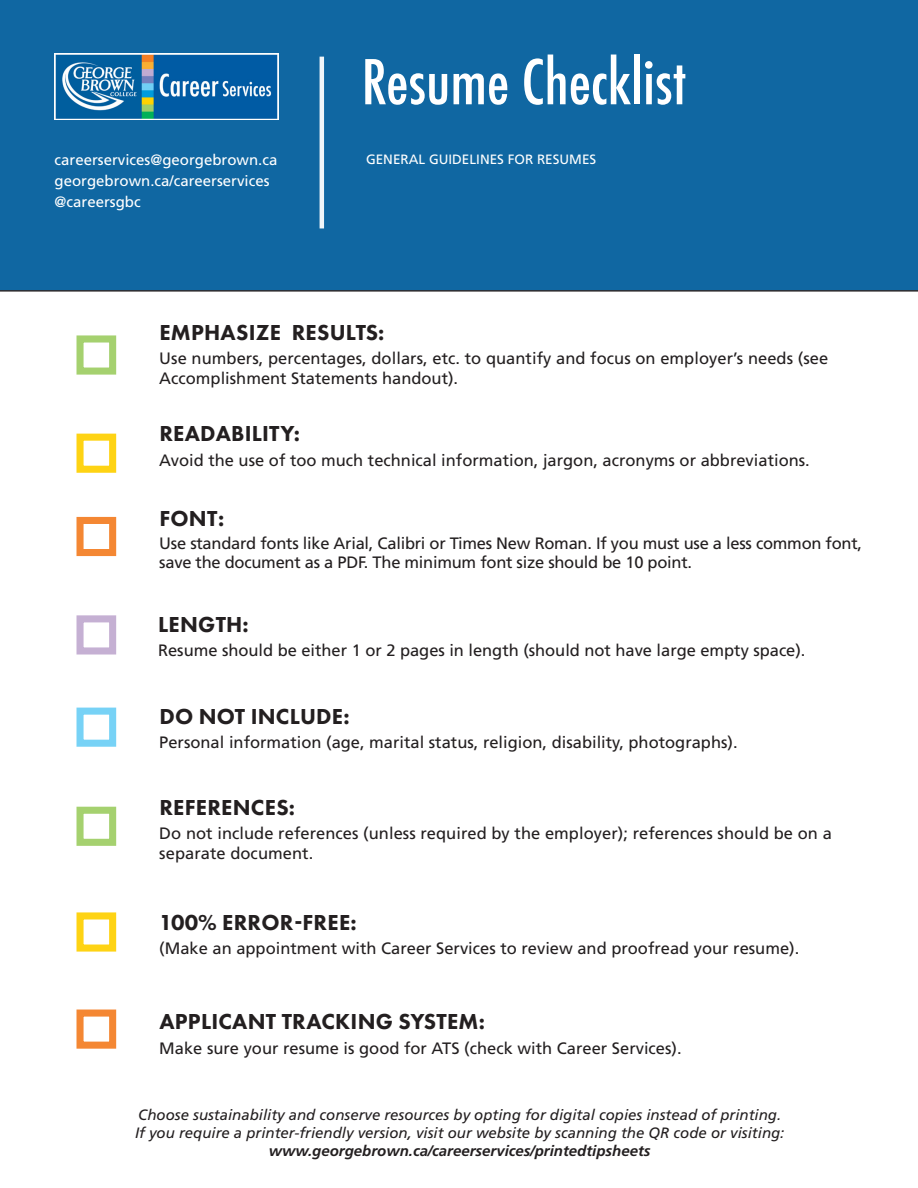
<style>
.page{position:relative;width:918px;height:1188px;background:#fff}
.page>*{position:absolute;margin:0;border:0;box-sizing:border-box;transform-origin:0 0}
.t1{font:500 condensed 60px "Futura";color:#fff}
.Subhead{font:800 22.5px "Futura PT";letter-spacing:.01em;color:#231f20}
.List{font:16.5px/19.5px "Frutiger LT Std";color:#231f20}
.t2{font:italic 15px/18px "Frutiger LT Std";color:#231f20}
.t3{font:15px/21px "Frutiger LT Std";color:#fff}
.t4{font:italic 700 15px "Frutiger LT Std";color:#231f20}
.t5{font:13.5px "Frutiger LT Std";color:#fff}
</style>
<div class="page">
<div style="left:0;top:0;width:918px;height:292px;background:#1067a2"></div>
<hr style="left:320px;top:57px;width:4px;height:171px;background:#f0f5f9">
<img style="left:54px;top:54px;width:224px;height:66px">
<div style="left:77px;top:807px;width:39px;height:39px;border:7px solid #9fce66"></div>
<div style="left:77px;top:708px;width:39px;height:39px;border:7px solid #6ed0f6"></div>
<div style="left:77px;top:1010px;width:39px;height:39px;border:7px solid #f47f26"></div>
<div style="left:77px;top:615px;width:39px;height:40px;border:7px solid #c2abd1"></div>
<div style="left:77px;top:912px;width:39px;height:40px;border:7px solid #fed105"></div>
<div style="left:77px;top:517px;width:39px;height:39px;border:7px solid #f47f26"></div>
<div style="left:77px;top:434px;width:39px;height:39px;border:7px solid #fed105"></div>
<div style="left:77px;top:335px;width:39px;height:40px;border:7px solid #9fce66"></div>
<h1 class="t1" style="left:362px;top:44px;width:326px">Resume Checklist</h1>
<p class="t3" style="left:55px;top:149px;width:224px">careerservices@georgebrown.ca georgebrown.ca/careerservices @careersgbc</p>
<p class="t5" style="left:366px;top:151px;width:232px">GENERAL GUIDELINES FOR RESUMES</p>
<p class="Subhead" style="left:159px;top:318px;width:227px">EMPHASIZE RESULTS:</p>
<p class="List" style="left:159px;top:349px;width:670px">Use numbers, percentages, dollars, etc. to quantify and focus on employer’s needs (see<br>Accomplishment Statements handout).</p>
<p class="Subhead" style="left:159px;top:420px;width:142px">READABILITY:</p>
<p class="List" style="left:159px;top:450px;width:652px">Avoid the use of too much technical information, jargon, acronyms or abbreviations.</p>
<p class="Subhead" style="left:159px;top:504px;width:67px">FONT:</p>
<p class="List" style="left:159px;top:533px;width:704px">Use standard fonts like Arial, Calibri or Times New Roman. If you must use a less common font, save the document as a PDF. The minimum font size should be 10 point.</p>
<p class="Subhead" style="left:158px;top:610px;width:92px">LENGTH:</p>
<p class="List" style="left:158px;top:641px;width:649px">Resume should be either 1 or 2 pages in length (should not have large empty space).</p>
<p class="Subhead" style="left:159px;top:702px;width:192px">DO NOT INCLUDE:</p>
<p class="List" style="left:159px;top:733px;width:580px">Personal information (age, marital status, religion, disability, photographs).</p>
<p class="Subhead" style="left:159px;top:794px;width:137px">REFERENCES:</p>
<p class="List" style="left:159px;top:824px;width:674px">Do not include references (unless required by the employer); references should be on a separate document.</p>
<p class="Subhead" style="left:159px;top:908px;width:199px">100% ERROR-FREE:</p>
<p class="List" style="left:159px;top:938px;width:641px">(Make an appointment with Career Services to review and proofread your resume).</p>
<p class="Subhead" style="left:159px;top:1008px;width:327px">APPLICANT TRACKING SYSTEM:</p>
<p class="List" style="left:159px;top:1038px;width:524px">Make sure your resume is good for ATS (check with Career Services).</p>
<p class="t2" style="left:135px;top:1106px;width:651px">Choose sustainability and conserve resources by opting for digital copies instead of printing.<br>If you require a printer-friendly version, visit our website by scanning the QR code or visiting:</p>
<p class="t4" style="left:269px;top:1142px;width:383px">www.georgebrown.ca/careerservices/printedtipsheets</p>
</div>
